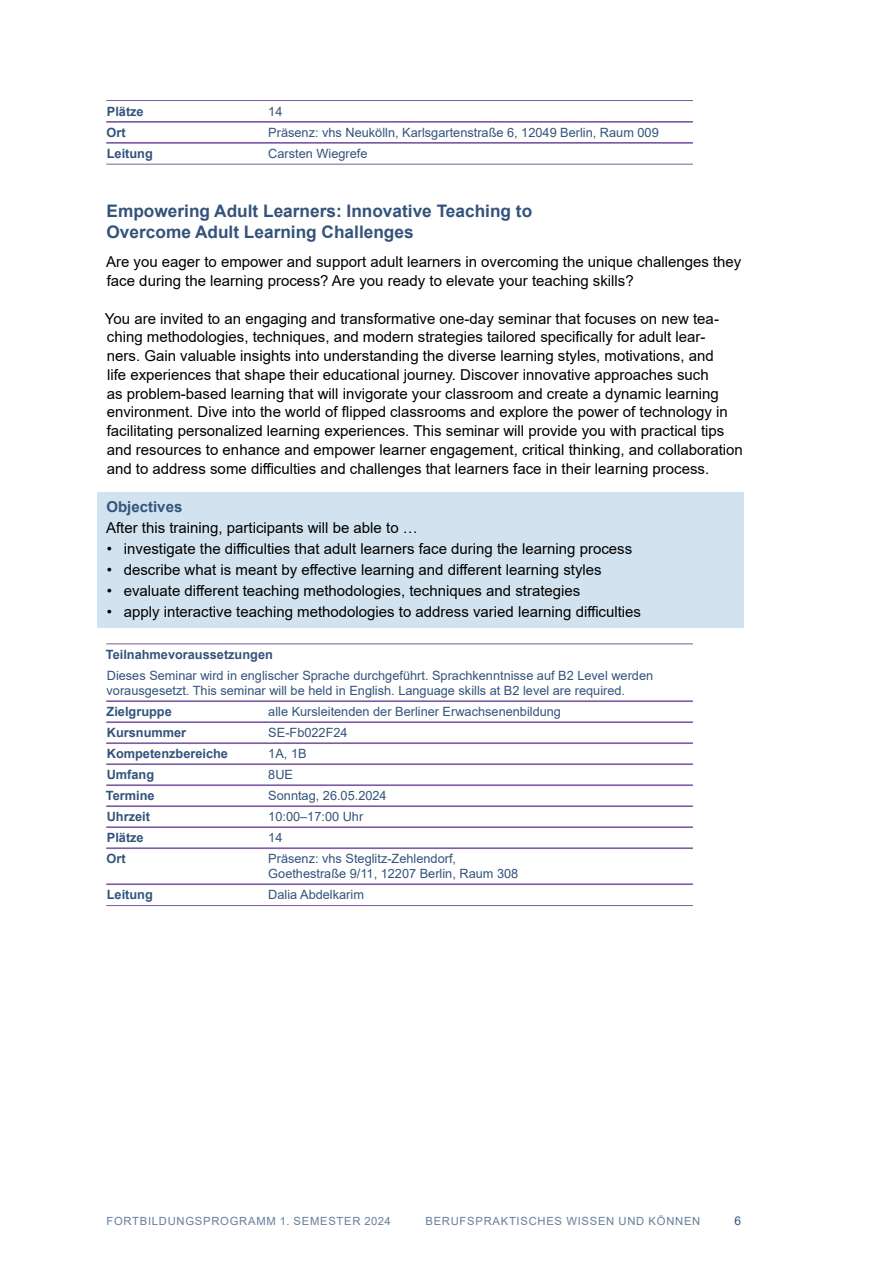
<style>
.page{position:relative;width:893px;height:1263px;background:#fff}
.page>*{position:absolute;margin:0;border:0;box-sizing:border-box;transform-origin:0 0}
.P_Kurs_Überschrift_EN{font:700 17.25px/21px "Arial";color:#33537b}
.P_Abst_vor_nach{font:15px/18.8px "Arial";color:#000}
.Lernziele_Liste_EN{font:15px "Arial";color:#000}
.Lernziele_Abstand_danach_EN{font:15px "Arial";color:#000}
.Nach_dieser_Fortbildung_EN{font:15px "Arial";color:#000}
.Lernziele_HL_EN{font:700 15px "Arial";color:#33537b}
.P_Info_Ende_lang_Ende{font:12.75px/21px "Arial";color:#33537b}
.P_Info_Ende_lang_Ende-2{font:700 12.75px "Arial";color:#33537b}
.t1{font:12px "Arial";color:#33537b}
.t2{font:11.25px "Arial";letter-spacing:.065em;color:#667e9c}
.s1{font-weight:700}
</style>
<div class="page">
<hr style="left:106px;top:100px;width:587px;height:1px;background:#7d5aa5">
<hr style="left:106px;top:122px;width:587px;height:1px;background:#7d5aa5">
<hr style="left:106px;top:121px;width:587px;height:1px;background:#7d5aa5">
<hr style="left:106px;top:143px;width:587px;height:1px;background:#7d5aa5">
<hr style="left:106px;top:142px;width:587px;height:1px;background:#7d5aa5">
<hr style="left:106px;top:164px;width:587px;height:1px;background:#7d5aa5">
<div style="left:98px;top:492px;width:646px;height:27px;background:#d2e3ef"></div>
<div style="left:98px;top:513px;width:646px;height:27px;background:#d2e3ef"></div>
<div style="left:98px;top:538px;width:646px;height:27px;background:#d2e3ef"></div>
<div style="left:98px;top:559px;width:646px;height:27px;background:#d2e3ef"></div>
<div style="left:98px;top:580px;width:646px;height:27px;background:#d2e3ef"></div>
<div style="left:98px;top:601px;width:646px;height:27px;background:#d2e3ef"></div>
<hr style="left:106px;top:644px;width:587px;height:1px;background:#7d5aa5">
<hr style="left:106px;top:701px;width:587px;height:1px;background:#7d5aa5">
<hr style="left:106px;top:722px;width:587px;height:1px;background:#7d5aa5">
<hr style="left:106px;top:743px;width:587px;height:1px;background:#7d5aa5">
<hr style="left:106px;top:764px;width:587px;height:1px;background:#7d5aa5">
<hr style="left:106px;top:785px;width:587px;height:1px;background:#7d5aa5">
<hr style="left:106px;top:806px;width:587px;height:1px;background:#7d5aa5">
<hr style="left:106px;top:827px;width:587px;height:1px;background:#7d5aa5">
<hr style="left:106px;top:848px;width:587px;height:1px;background:#7d5aa5">
<hr style="left:106px;top:884px;width:587px;height:1px;background:#7d5aa5">
<hr style="left:106px;top:905px;width:587px;height:1px;background:#7d5aa5">
<p class="P_Info_Ende_lang_Ende-2" style="left:107px;top:102px;width:38px">Plätze</p>
<p class="P_Info_Ende_lang_Ende" style="left:268px;top:101px;width:16px">14</p>
<p class="P_Info_Ende_lang_Ende-2" style="left:107px;top:123px;width:21px">Ort</p>
<p class="P_Info_Ende_lang_Ende" style="left:268px;top:122px;width:392px">Präsenz: vhs Neukölln, Karlsgartenstraße 6, 12049 Berlin, Raum 009</p>
<p class="P_Info_Ende_lang_Ende-2" style="left:107px;top:144px;width:48px">Leitung</p>
<p class="P_Info_Ende_lang_Ende" style="left:268px;top:143px;width:101px">Carsten Wiegrefe</p>
<h3 class="P_Kurs_Überschrift_EN" style="left:107px;top:200px;width:427px">Empowering Adult Learners: Innovative Teaching to<br>Overcome Adult Learning Challenges</h3>
<p class="P_Abst_vor_nach" style="left:106px;top:252px;width:637px">Are you eager to empower and support adult learners in overcoming the unique challenges they face during the learning process? Are you ready to elevate your teaching skills?</p>
<p class="P_Abst_vor_nach" style="left:105px;top:309px;width:639px">You are invited to an engaging and transformative one-day seminar that focuses on new tea&shy;ching methodologies, techniques, and modern strategies tailored specifically for adult lear-<br>ners. Gain valuable insights into understanding the diverse learning styles, motivations, and<br>life experiences that shape their educational journey. Discover innovative approaches such<br>as problem-based learning that will invigorate your classroom and create a dynamic learning environment. Dive into the world of flipped classrooms and explore the power of technology in facilitating personalized learning experiences. This seminar will provide you with practical tips and resources to enhance and empower learner engagement, critical thinking, and collaboration and to address some difficulties and challenges that learners face in their learning process.</p>
<p class="Lernziele_HL_EN" style="left:106px;top:496px;width:77px">Objectives</p>
<p class="Nach_dieser_Fortbildung_EN" style="left:106px;top:517px;width:313px">After this training, participants will be able to …</p>
<p class="Lernziele_Liste_EN" style="left:107px;top:538px;width:527px">• investigate the difficulties that adult learners face during the learning process</p>
<p class="Lernziele_Liste_EN" style="left:107px;top:559px;width:496px">• describe what is meant by effective learning and different learning styles</p>
<p class="Lernziele_Liste_EN" style="left:107px;top:580px;width:475px">• evaluate different teaching methodologies, techniques and strategies</p>
<p class="Lernziele_Abstand_danach_EN" style="left:107px;top:601px;width:536px">• apply interactive teaching methodologies to address varied learning difficulties</p>
<p class="P_Info_Ende_lang_Ende" style="left:106px;top:644px;width:549px"><span class="s1">Teilnahmevoraussetzungen<br></span>Dieses Seminar wird in englischer Sprache durchgeführt. Sprachkenntnisse auf B2 Level werden</p>
<p class="P_Info_Ende_lang_Ende" style="left:107px;top:680px;width:520px">vorausgesetzt. This seminar will be held in English. Language skills at B2 level are required.</p>
<p class="P_Info_Ende_lang_Ende-2" style="left:107px;top:702px;width:67px">Zielgruppe</p>
<p class="P_Info_Ende_lang_Ende" style="left:268px;top:701px;width:294px">alle Kursleitenden der Berliner Erwachsenenbildung</p>
<p class="P_Info_Ende_lang_Ende-2" style="left:107px;top:723px;width:81px">Kursnummer</p>
<p class="P_Info_Ende_lang_Ende" style="left:268px;top:722px;width:81px">SE-Fb022F24</p>
<p class="P_Info_Ende_lang_Ende-2" style="left:107px;top:744px;width:123px">Kompetenzbereiche</p>
<p class="P_Info_Ende_lang_Ende" style="left:268px;top:743px;width:40px">1A, 1B</p>
<p class="P_Info_Ende_lang_Ende-2" style="left:107px;top:765px;width:49px">Umfang</p>
<p class="P_Info_Ende_lang_Ende" style="left:268px;top:764px;width:26px">8UE</p>
<p class="P_Info_Ende_lang_Ende-2" style="left:106px;top:786px;width:50px">Termine</p>
<p class="P_Info_Ende_lang_Ende" style="left:268px;top:785px;width:120px">Sonntag, 26.05.2024</p>
<p class="P_Info_Ende_lang_Ende-2" style="left:107px;top:807px;width:45px">Uhrzeit</p>
<p class="P_Info_Ende_lang_Ende" style="left:268px;top:806px;width:96px">10:00–17:00 Uhr</p>
<p class="P_Info_Ende_lang_Ende-2" style="left:107px;top:828px;width:38px">Plätze</p>
<p class="P_Info_Ende_lang_Ende" style="left:268px;top:827px;width:16px">14</p>
<p class="P_Info_Ende_lang_Ende-2" style="left:107px;top:849px;width:21px">Ort</p>
<p class="P_Info_Ende_lang_Ende" style="left:268px;top:851px;width:251px;line-height:15px">Präsenz: vhs Steglitz-Zehlendorf,<br>Goethestraße 9/11, 12207 Berlin, Raum 308</p>
<p class="P_Info_Ende_lang_Ende-2" style="left:107px;top:885px;width:48px">Leitung</p>
<p class="P_Info_Ende_lang_Ende" style="left:268px;top:884px;width:97px">Dalia Abdelkarim</p>
<p class="t2" style="left:106px;top:1213px;width:27px">Fortbildungspr</p>
<p class="t2" style="left:220px;top:1213px;width:20px">ogramm</p>
<p class="t2" style="left:280px;top:1213px;width:32px">1. Semester</p>
<p class="t2" style="left:365px;top:1213px;width:28px">2024</p>
<p class="t2" style="left:425px;top:1213px;width:276px">BERUFSPRAKTISCHES WISSEN UND KÖNNEN</p>
<p class="t1" style="left:734px;top:1212px;width:8px">6</p>
</div>
